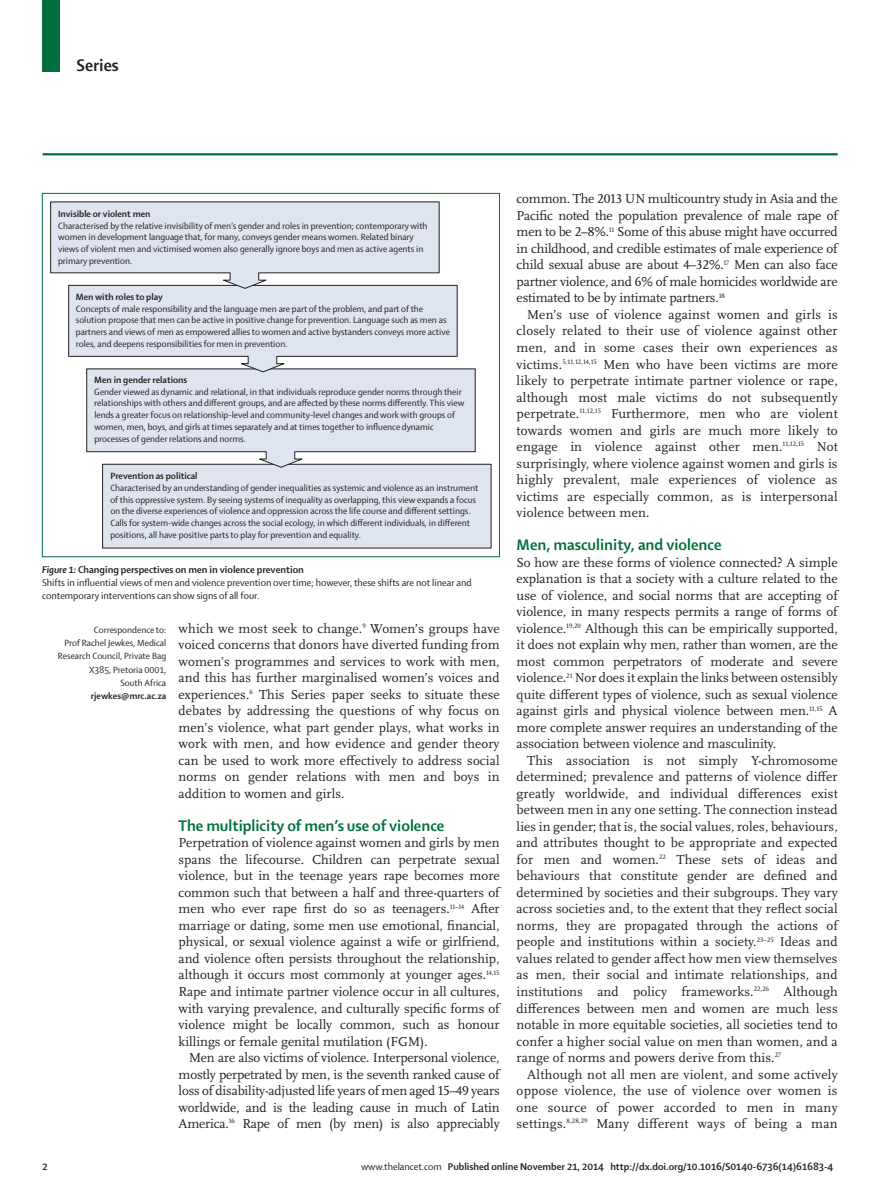
<style>
.page{position:relative;width:893px;height:1200px;background:#fff}
.page>*{position:absolute;margin:0;border:0;box-sizing:border-box;transform-origin:0 0}
.t1{font:700 18px "Shaker 2 Lancet";color:#231f20}
.t2{font:700 16.5px "Shaker 2 Lancet";color:#006f3c}
.t3{font:13.5px/16.5px "Scala Lancet Pro";color:#231f20;text-align:justify}
.t4{font:10.5px/13.2px "Shaker 2 Lancet";color:#231f20}
.t5{font:700 10.5px "Shaker 2 Lancet";color:#231f20}
.t6{font:9.75px/11.7px "Shaker 2 Lancet";color:#231f20}
.t7{font:700 9.75px "Shaker 2 Lancet";color:#231f20}
.s1{font-weight:700;font-style:italic}
.s2{font-weight:700}
.s3{font-weight:400}
</style>
<div class="page">
<div style="left:43px;top:1px;width:17px;height:70px;background:#006f3c"></div>
<hr style="left:43px;top:153px;width:795px;height:2px;background:#006f3c">
<div style="left:102px;top:464px;width:389px;height:84px;background:#dfe4f1"></div>
<svg style="left:50px;top:201px;width:426px;height:267px"></svg>
<h1 class="t1" style="left:77px;top:54px;width:44px">Series</h1>
<p class="t7" style="left:58px;top:207px;width:94px">Invisible or violent men</p>
<p class="t6" style="left:58px;top:219px;width:371px">Characterised by the relative invisibility of men’s gender and roles in prevention; contemporary with women in development language that, for many, conveys gender means women. Related binary views of violent men and victimised women also generally ignore boys and men as active agents in primary prevention.</p>
<p class="t7" style="left:76px;top:290px;width:88px">Men with roles to play</p>
<p class="t6" style="left:76px;top:302px;width:376px">Concepts of male responsibility and the language men are part of the problem, and part of the solution propose that men can be active in positive change for prevention. Language such as men as partners and views of men as empowered allies to women and active bystanders conveys more active roles, and deepens responsibilities for men in prevention.</p>
<p class="t7" style="left:94px;top:373px;width:94px">Men in gender relations</p>
<p class="t6" style="left:94px;top:385px;width:372px">Gender viewed as dynamic and relational, in that individuals reproduce gender norms through their relationships with others and different groups, and are affected by these norms differently. This view lends a greater focus on relationship-level and community-level changes and work with groups of women, men, boys, and girls at times separately and at times together to influence dynamic processes of gender relations and norms.</p>
<p class="t7" style="left:110px;top:469px;width:89px">Prevention as political</p>
<p class="t6" style="left:110px;top:481px;width:370px">Characterised by an understanding of gender inequalities as systemic and violence as an instrument of this oppressive system. By seeing systems of inequality as overlapping, this view expands a focus on the diverse experiences of violence and oppression across the life course and different settings.<br>Calls for system-wide changes across the social ecology, in which different individuals, in different positions, all have positive parts to play for prevention and equality.</p>
<p class="t4" style="left:42px;top:562px;width:431px"><span class="s1">Figure 1:</span> <span class="s2">Changing perspectives on men in violence prevention<br></span>Shifts in influential views of men and violence prevention over time; however, these shifts are not linear and contemporary interventions can show signs of all four.</p>
<p class="t6" style="left:58px;top:622px;width:110px;line-height:13.2px;text-align:right">Correspondence to:<br>Prof Rachel Jewkes, Medical<br>Research Council, Private Bag<br>X385, Pretoria 0001,<br>South Africa</p>
<p class="t7" style="left:91px;top:689px;width:77px">rjewkes@mrc.ac.za</p>
<p class="t3" style="left:179px;top:620px;width:323px">which we most seek to change.<sup>9</sup> Women’s groups have voiced concerns that donors have diverted funding from women’s programmes and services to work with men, and this has further marginalised women’s voices and experiences.<sup>6</sup> This Series paper seeks to situate these debates by addressing the questions of why focus on men’s violence, what part gender plays, what works in work with men, and how evidence and gender theory can be used to work more effectively to address social norms on gender relations with men and boys in addition to women and girls.</p>
<p class="t2" style="left:179px;top:814px;width:267px">The multiplicity of men’s use of violence</p>
<p class="t3" style="left:179px;top:834px;width:323px">Perpetration of violence against women and girls by men spans the lifecourse. Children can perpetrate sexual violence, but in the teenage years rape becomes more common such that between a half and three-quarters of men who ever rape first do so as teenagers.<sup>11–14</sup> After marriage or dating, some men use emotional, financial, physical, or sexual violence against a wife or girlfriend, and violence often persists throughout the relationship, although it occurs most commonly at younger ages.<sup>14,15<br></sup>Rape and intimate partner violence occur in all cultures, with varying prevalence, and culturally specific forms of violence might be locally common, such as honour killings or female genital mutilation (FGM).</p>
<p class="t3" style="left:179px;top:1049px;width:323px;text-indent:11px">Men are also victims of violence. Interpersonal violence, mostly perpetrated by men, is the seventh ranked cause of loss of disability-adjusted life years of men aged 15–49 years worldwide, and is the leading cause in much of Latin America.<sup>16</sup> Rape of men (by men) is also appreciably</p>
<p class="t3" style="left:517px;top:191px;width:323px">common. The 2013 UN multicountry study in Asia and the Pacific noted the population prevalence of male rape of men to be 2–8%.<sup>11</sup> Some of this abuse might have occurred in childhood, and credible estimates of male experience of child sexual abuse are about 4–32%.<sup>17</sup> Men can also face partner violence, and 6% of male homicides worldwide are estimated to be by intimate partners.<sup>18</sup></p>
<p class="t3" style="left:517px;top:306px;width:323px;text-indent:11px">Men’s use of violence against women and girls is closely related to their use of violence against other men, and in some cases their own experiences as victims.<sup>5,11,12,14,15</sup> Men who have been victims are more likely to perpetrate intimate partner violence or rape, although most male victims do not subsequently perpetrate.<sup>11,12,15</sup> Furthermore, men who are violent towards women and girls are much more likely to engage in violence against other men.<sup>11,12,15</sup> Not surprisingly, where violence against women and girls is highly prevalent, male experiences of violence as victims are especially common, as is interpersonal violence between men.</p>
<p class="t2" style="left:517px;top:534px;width:206px">Men, masculinity, and violence</p>
<p class="t3" style="left:517px;top:554px;width:323px">So how are these forms of violence connected? A simple explanation is that a society with a culture related to the use of violence, and social norms that are accepting of violence, in many respects permits a range of forms of violence.<sup>19,20</sup> Although this can be empirically supported, it does not explain why men, rather than women, are the most common perpetrators of moderate and severe violence.<sup>21</sup> Nor does it explain the links between ostensibly quite different types of violence, such as sexual violence against girls and physical violence between men.<sup>11,15</sup> A more complete answer requires an understanding of the association between violence and masculinity.</p>
<p class="t3" style="left:517px;top:752px;width:323px;text-indent:11px">This association is not simply Y-chromosome determined; prevalence and patterns of violence differ greatly worldwide, and individual differences exist between men in any one setting. The connection instead lies in gender; that is, the social values, roles, behaviours, and attributes thought to be appropriate and expected for men and women.<sup>22</sup> These sets of ideas and behaviours that constitute gender are defined and determined by societies and their subgroups. They vary across societies and, to the extent that they reflect social norms, they are propagated through the actions of people and institutions within a society.<sup>23–25</sup> Ideas and values related to gender affect how men view themselves as men, their social and intimate relationships, and institutions and policy frameworks.<sup>22,26</sup> Although differences between men and women are much less notable in more equitable societies, all societies tend to confer a higher social value on men than women, and a range of norms and powers derive from this.<sup>27</sup></p>
<p class="t3" style="left:517px;top:1065px;width:323px;text-indent:11px">Although not all men are violent, and some actively oppose violence, the use of violence over women is one source of power accorded to men in many settings.<sup>8,28,29</sup> Many different ways of being a man</p>
<p class="t5" style="left:43px;top:1159px;width:7px">2</p>
<p class="t5" style="left:361px;top:1159px;width:474px"><span class="s3">www.thelancet.com</span> Published online November 21, 2014 http://dx.doi.org/10.1016/S0140-6736(14)61683-4</p>
</div>
